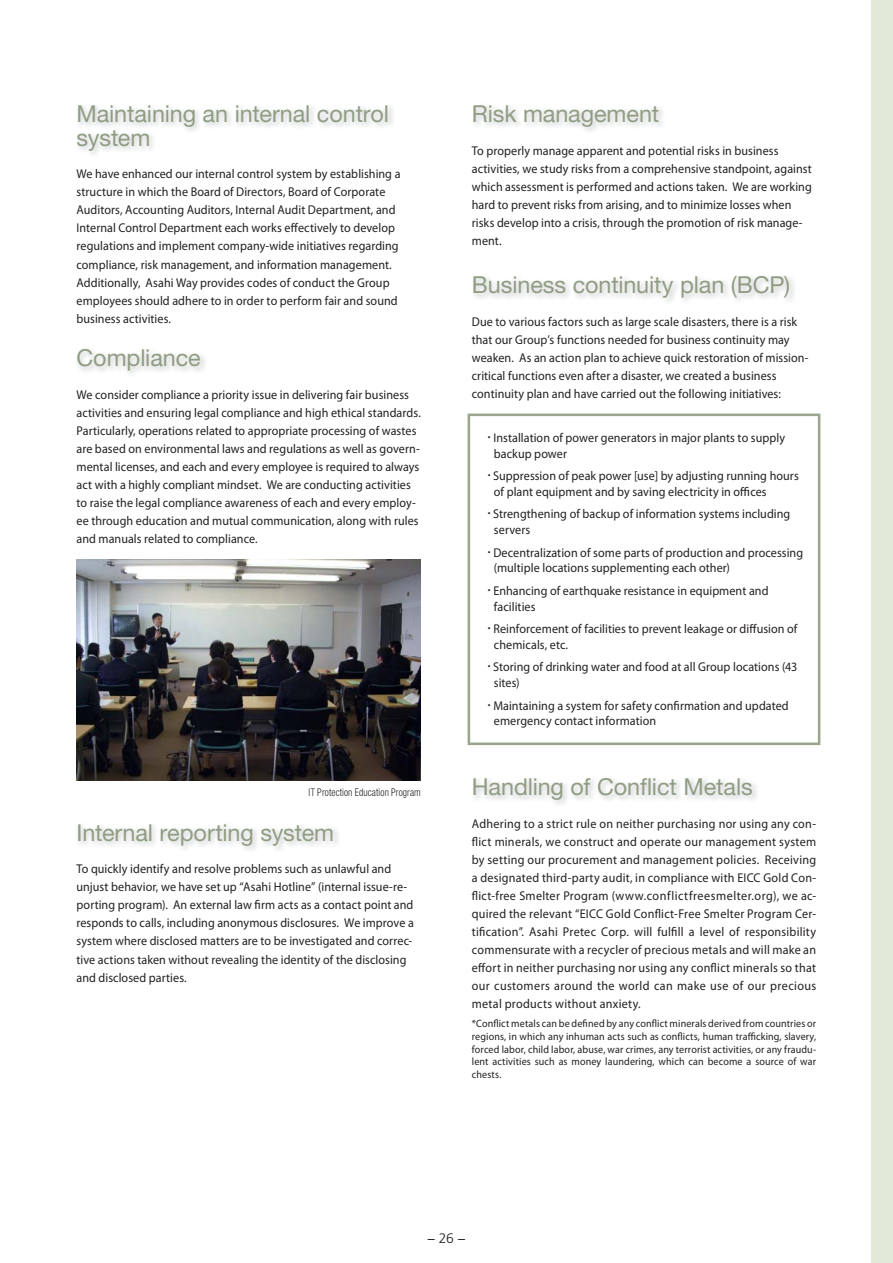
<style>
.page{position:relative;width:893px;height:1263px;background:#fff}
.page>*{position:absolute;margin:0;border:0;box-sizing:border-box;transform-origin:0 0}
.t1{font:23.4px/23.4px "Helvetica Neue";letter-spacing:-.005em;color:#909d83}
.t2{font:300 13.8px "Frutiger";color:#231f20}
.t3{font:12.75px/18px "Myriad Pro";letter-spacing:.005em;color:#231f20;scale:.95 1}
.t4{font:10.65px/12.8px "Myriad Pro";letter-spacing:.015em;color:#231f20;text-align:justify;scale:.95 1}
.t5{font:300 condensed 10.65px "Helvetica Neue";letter-spacing:.015em;color:#231f20;scale:.9 1}
.s1{font-family:"Hira Kaku Pro W3 90 msp RKSJ H"}
</style>
<div class="page">
<div style="left:871px;top:0;width:22px;height:1263px;background:#e2e9d8"></div>
<img style="left:76px;top:560px;width:345px;height:221px">
<div style="left:468px;top:414px;width:352px;height:331px;border:3px solid #99a68d"></div>
<h1 class="t1" style="left:77px;top:105px;width:314px">Maintaining an internal control system</h1>
<p class="t3" style="left:77px;top:166px;width:342px">We have enhanced our internal control system by establishing a structure in which the Board of Directors, Board of Corporate Auditors, Accounting Auditors, Internal Audit Department, and Internal Control Department each works effectively to develop regulations and implement company-wide initiatives regarding compliance, risk management, and information management.<br>Additionally, Asahi Way provides codes of conduct the Group employees should adhere to in order to perform fair and sound business activities.</p>
<h1 class="t1" style="left:77px;top:348px;width:126px">Compliance</h1>
<p class="t3" style="left:77px;top:386px;width:364px">We consider compliance a priority issue in delivering fair business activities and ensuring legal compliance and high ethical standards.<br>Particularly, operations related to appropriate processing of wastes are based on environmental laws and regulations as well as govern&shy;mental licenses, and each and every employee is required to always act with a highly compliant mindset. We are conducting activities to raise the legal compliance awareness of each and every employ&shy;ee through education and mutual communication, along with rules and manuals related to compliance.</p>
<h1 class="t1" style="left:472px;top:105px;width:189px">Risk management</h1>
<p class="t3" style="left:472px;top:142px;width:359px">To properly manage apparent and potential risks in business activities, we study risks from a comprehensive standpoint, against which assessment is performed and actions taken. We are working hard to prevent risks from arising, and to minimize losses when risks develop into a crisis, through the promotion of risk manage&shy;ment.</p>
<h1 class="t1" style="left:472px;top:276px;width:320px">Business continuity plan (BCP)</h1>
<p class="t3" style="left:472px;top:314px;width:356px">Due to various factors such as large scale disasters, there is a risk that our Group’s functions needed for business continuity may weaken. As an action plan to achieve quick restoration of mission&shy;critical functions even after a disaster, we created a business continuity plan and have carried out the following initiatives:</p>
<p class="t3" style="left:494px;top:430px;width:308px;line-height:15.9px;text-indent:-11px"><span class="s1">・</span>Installation of power generators in major plants to supply backup power</p>
<p class="t3" style="left:494px;top:469px;width:323px;line-height:15.9px;text-indent:-11px"><span class="s1">・</span>Suppression of peak power [use] by adjusting running hours of plant equipment and by saving electricity in offices</p>
<p class="t3" style="left:494px;top:507px;width:314px;line-height:15.9px;text-indent:-11px"><span class="s1">・</span>Strengthening of backup of information systems including servers</p>
<p class="t3" style="left:494px;top:545px;width:327px;line-height:15.9px;text-indent:-11px"><span class="s1">・</span>Decentralization of some parts of production and processing (multiple locations supplementing each other)</p>
<p class="t3" style="left:494px;top:583px;width:290px;line-height:15.9px;text-indent:-11px"><span class="s1">・</span>Enhancing of earthquake resistance in equipment and facilities</p>
<p class="t3" style="left:494px;top:622px;width:321px;line-height:15.9px;text-indent:-11px"><span class="s1">・</span>Reinforcement of facilities to prevent leakage or diffusion of chemicals, etc.</p>
<p class="t3" style="left:494px;top:660px;width:321px;line-height:15.9px;text-indent:-11px"><span class="s1">・</span>Storing of drinking water and food at all Group locations (43 sites)</p>
<p class="t3" style="left:494px;top:698px;width:312px;line-height:15.9px;text-indent:-11px"><span class="s1">・</span>Maintaining a system for safety confirmation and updated emergency contact information</p>
<p class="t5" style="left:309px;top:789px;width:126px">IT Protection Education Program</p>
<h1 class="t1" style="left:472px;top:777px;width:282px">Handling of Conflict Metals</h1>
<h1 class="t1" style="left:77px;top:823px;width:259px">Internal reporting system</h1>
<p class="t3" style="left:77px;top:861px;width:357px">To quickly identify and resolve problems such as unlawful and unjust behavior, we have set up “Asahi Hotline” (internal issue-re&shy;porting program). An external law firm acts as a contact point and responds to calls, including anonymous disclosures. We improve a system where disclosed matters are to be investigated and correc&shy;tive actions taken without revealing the identity of the disclosing and disclosed parties.</p>
<p class="t3" style="left:472px;top:815px;width:364px;text-align:justify">Adhering to a strict rule on neither purchasing nor using any con&shy;flict minerals, we construct and operate our management system by setting our procurement and management policies. Receiving a designated third-party audit, in compliance with EICC Gold Con&shy;flict-free Smelter Program (www.conflictfreesmelter.org), we ac&shy;quired the relevant “EICC Gold Conflict-Free Smelter Program Cer&shy;tification”. Asahi Pretec Corp. will fulfill a level of responsibility commensurate with a recycler of precious metals and will make an effort in neither purchasing nor using any conflict minerals so that our customers around the world can make use of our precious metal products without anxiety.</p>
<p class="t4" style="left:472px;top:1018px;width:364px">*Conflict metals can be defined by any conflict minerals derived from countries or regions, in which any inhuman acts such as conflicts, human trafficking, slavery, forced labor, child labor, abuse, war crimes, any terrorist activities, or any fraudu&shy;lent activities such as money laundering, which can become a source of war chests.</p>
<p class="t2" style="left:427px;top:1233px;width:40px">− 26 −</p>
</div>
